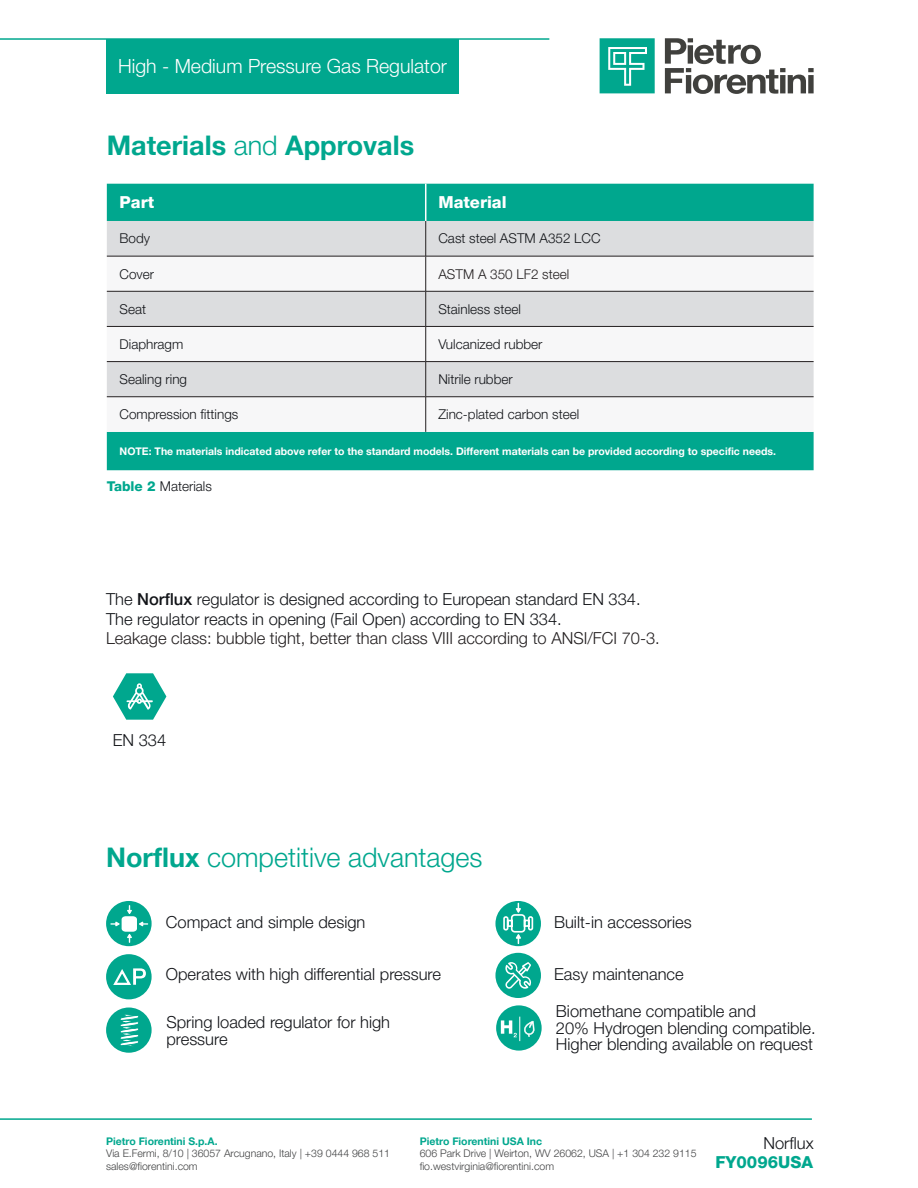
<style>
.page{position:relative;width:918px;height:1188px;background:#fff}
.page>*{position:absolute;margin:0;border:0;box-sizing:border-box;transform-origin:0 0}
.Titoletto{font:300 27px "Helvetica Neue LT Pro";color:#00a78e}
.Titoletto-2{font:700 27px "Helvetica Neue LT Pro";color:#00a78e}
.t1{font:300 19.5px "Helvetica Neue LT Pro";color:#fff}
.Testo{font:300 16.5px/16.5px "Helvetica Neue LT Pro";color:#121418}
.bullet_non_puntato{font:300 16.5px "Helvetica Neue LT Pro";color:#121418}
.Testo-2{font:300 16.5px "Helvetica Neue LT Pro";color:#231f20}
.titoli_tabella_bianc{font:800 16.5px "Helvetica Neue LT Pro";color:#fff}
.titoletto_technische{font:800 16.5px "Helvetica Neue LT Pro";color:#00a78e}
.testo_tabella{font:300 13.5px "Helvetica Neue LT Pro";color:#121418}
.testo_tabella-2{font:300 13.5px "Helvetica Neue LT Pro";color:#231f20}
.t2{font:300 10.5px/12.6px "Helvetica Neue LT Pro";color:#414243}
.testo_tabella-3{font:700 10.5px "Helvetica Neue LT Pro";color:#fff}
.t3{font:700 10.5px "Helvetica Neue LT Pro";color:#00a78e}
.s1{font-weight:300}
.s2{font-weight:800;color:#00a78e}
.s3{font-weight:500}
.s4{font-weight:700}
</style>
<div class="page">
<svg style="left:665px;top:38px;width:149px;height:56px"></svg>
<svg style="left:600px;top:38px;width:55px;height:55px;background:#27b49f"></svg>
<hr style="left:0;top:38px;width:549px;height:2px;background:#00a78e">
<div style="left:106px;top:39px;width:353px;height:55px;background:#00a78e"></div>
<hr style="left:0;top:1118px;width:812px;height:2px;background:#00a78e">
<div style="left:107px;top:184px;width:707px;height:286px;background:#00a78e"></div>
<div style="left:107px;top:221px;width:707px;height:35px;background:#dcdddf"></div>
<svg style="left:107px;top:257px;width:707px;height:175px"></svg>
<hr style="left:425px;top:184px;width:1px;height:37px;background:#fff">
<hr style="left:425px;top:221px;width:1px;height:35px;background:#231f20">
<hr style="left:107px;top:256px;width:319px;height:1px;background:#231f20">
<hr style="left:426px;top:256px;width:388px;height:1px;background:#231f20">
<hr style="left:425px;top:256px;width:1px;height:35px;background:#231f20">
<hr style="left:107px;top:291px;width:319px;height:1px;background:#231f20">
<hr style="left:426px;top:291px;width:388px;height:1px;background:#231f20">
<hr style="left:425px;top:291px;width:1px;height:35px;background:#231f20">
<hr style="left:107px;top:326px;width:319px;height:1px;background:#231f20">
<hr style="left:426px;top:326px;width:388px;height:1px;background:#231f20">
<hr style="left:425px;top:327px;width:1px;height:34px;background:#231f20">
<hr style="left:107px;top:361px;width:319px;height:1px;background:#231f20">
<hr style="left:426px;top:361px;width:388px;height:1px;background:#231f20">
<hr style="left:425px;top:362px;width:1px;height:35px;background:#231f20">
<hr style="left:107px;top:396px;width:319px;height:1px;background:#231f20">
<hr style="left:426px;top:396px;width:388px;height:1px;background:#231f20">
<hr style="left:425px;top:397px;width:1px;height:35px;background:#231f20">
<div style="left:495px;top:953px;width:46px;height:45px;background:#00a78e;border-radius:50%"></div>
<svg style="left:505px;top:962px;width:26px;height:27px"></svg>
<div style="left:495px;top:901px;width:46px;height:45px;background:#00a78e;border-radius:50%"></div>
<div style="left:106px;top:954px;width:46px;height:45px;background:#00a78e;border-radius:50%"></div>
<svg style="left:113px;top:968px;width:33px;height:17px"></svg>
<svg style="left:106px;top:901px;width:46px;height:45px"></svg>
<svg style="left:110px;top:905px;width:38px;height:38px"></svg>
<svg style="left:502px;top:903px;width:32px;height:41px"></svg>
<div style="left:496px;top:1005px;width:46px;height:46px;background:#00a78e;border-radius:50%"></div>
<svg style="left:501px;top:1017px;width:33px;height:24px"></svg>
<div style="left:106px;top:1008px;width:46px;height:45px;background:#00a78e;border-radius:50%"></div>
<svg style="left:120px;top:1015px;width:19px;height:31px"></svg>
<svg style="left:113px;top:673px;width:53px;height:47px"></svg>
<p class="t1" style="left:118px;top:54px;width:331px">High - Medium Pressure Gas Regulator</p>
<p class="Titoletto-2" style="left:107px;top:129px;width:309px">Materials <span class="s1">and</span> Approvals</p>
<p class="titoli_tabella_bianc" style="left:120px;top:193px;width:36px">Part</p>
<p class="titoli_tabella_bianc" style="left:438px;top:193px;width:70px">Material</p>
<p class="testo_tabella" style="left:120px;top:230px;width:32px">Body</p>
<p class="testo_tabella" style="left:438px;top:230px;width:164px">Cast steel ASTM A352 LCC</p>
<p class="testo_tabella" style="left:120px;top:265px;width:36px">Cover</p>
<p class="testo_tabella-2" style="left:438px;top:265px;width:132px">ASTM A 350 LF2 steel</p>
<p class="testo_tabella" style="left:120px;top:301px;width:28px">Seat</p>
<p class="testo_tabella" style="left:438px;top:301px;width:84px">Stainless steel</p>
<p class="testo_tabella" style="left:120px;top:336px;width:65px">Diaphragm</p>
<p class="testo_tabella" style="left:438px;top:336px;width:106px">Vulcanized rubber</p>
<p class="testo_tabella" style="left:120px;top:371px;width:69px">Sealing ring</p>
<p class="testo_tabella" style="left:438px;top:371px;width:76px">Nitrile rubber</p>
<p class="testo_tabella" style="left:120px;top:406px;width:120px">Compression fittings</p>
<p class="testo_tabella" style="left:438px;top:406px;width:142px">Zinc-plated carbon steel</p>
<p class="testo_tabella-3" style="left:120px;top:445px;width:658px">NOTE: The materials indicated above refer to the standard models. Different materials can be provided according to specific needs.</p>
<p class="testo_tabella" style="left:107px;top:478px;width:107px"><span class="s2">Table 2</span> Materials</p>
<p class="Testo" style="left:106px;top:590px;width:536px">The <span class="s3">Norflux</span> regulator is designed according to European standard EN 334.</p>
<p class="Testo" style="left:106px;top:610px;width:457px">The regulator reacts in opening (Fail Open) according to EN 334.</p>
<p class="Testo-2" style="left:106px;top:628px;width:555px">Leakage class: bubble tight, better than class VIII according to ANSI/FCI 70-3.</p>
<p class="bullet_non_puntato" style="left:113px;top:730px;width:55px">EN 334</p>
<p class="Titoletto" style="left:106px;top:841px;width:378px"><span class="s4">Norflux</span> competitive advantages</p>
<p class="bullet_non_puntato" style="left:166px;top:912px;width:201px">Compact and simple design</p>
<p class="bullet_non_puntato" style="left:166px;top:964px;width:277px">Operates with high differential pressure</p>
<p class="Testo" style="left:166px;top:1014px;width:225px">Spring loaded regulator for high pressure</p>
<p class="bullet_non_puntato" style="left:554px;top:912px;width:139px">Built-in accessories</p>
<p class="bullet_non_puntato" style="left:554px;top:964px;width:131px">Easy maintenance</p>
<p class="Testo" style="left:556px;top:1003px;width:261px">Biomethane compatible and<br>20% Hydrogen blending compatible.<br>Higher blending available on request</p>
<p class="t3" style="left:106px;top:1134px;width:113px">Pietro Fiorentini S.p.A.</p>
<p class="t2" style="left:106px;top:1147px;width:285px">Via E.Fermi, 8/10 | 36057 Arcugnano, Italy | +39 0444 968 511 sales@fiorentini.com</p>
<p class="t3" style="left:420px;top:1134px;width:124px">Pietro Fiorentini USA Inc</p>
<p class="t2" style="left:420px;top:1147px;width:278px">606 Park Drive | Weirton, WV 26062, USA | +1 304 232 9115 fio.westvirginia@fiorentini.com</p>
<p class="Testo" style="left:764px;top:1135px;width:52px">Norflux</p>
<p class="titoletto_technische" style="left:715px;top:1152px;width:99px">FY0096USA</p>
</div>
